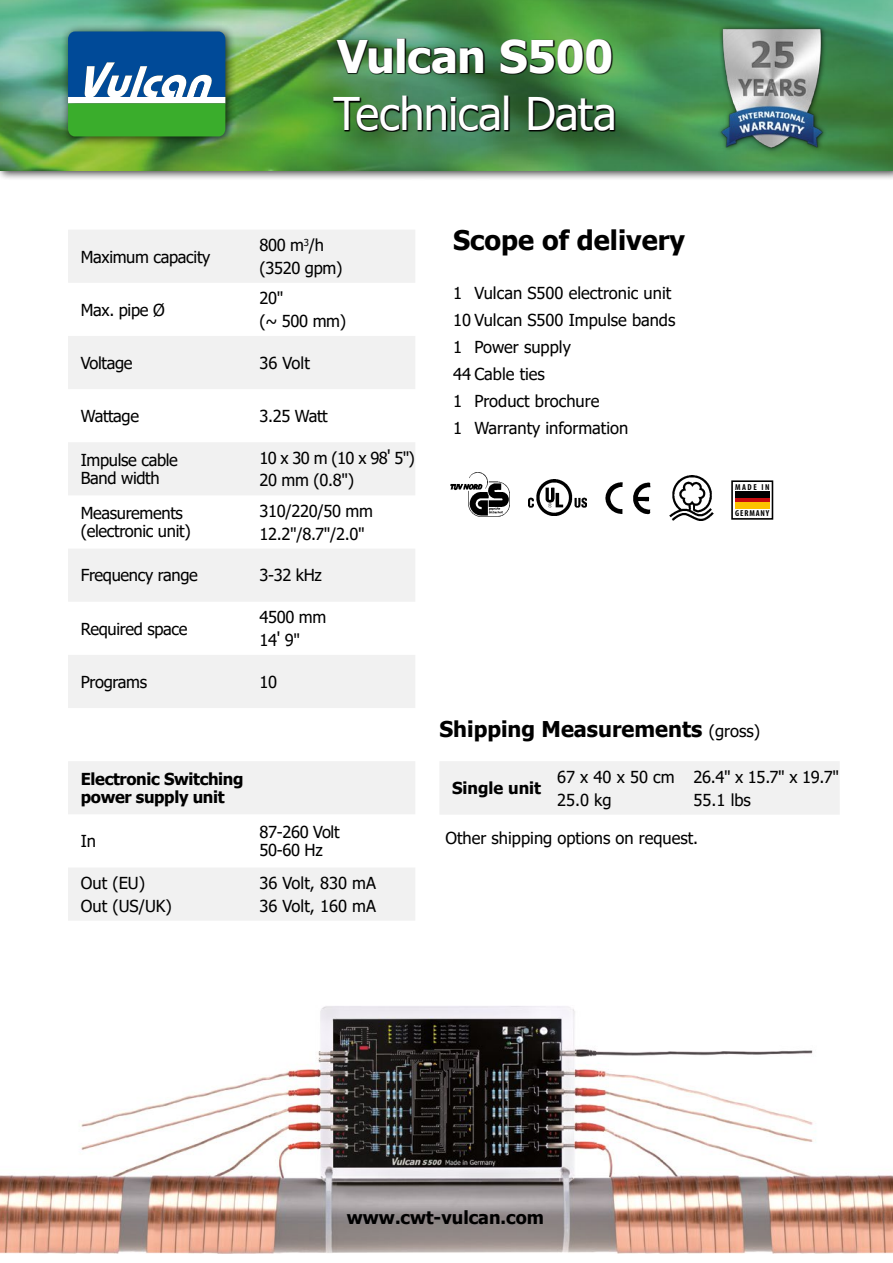
<style>
.page{position:relative;width:893px;height:1263px;background:#fff}
.page>*{position:absolute;margin:0;border:0;box-sizing:border-box;transform-origin:0 0}
.t1{font:45px "Tahoma";letter-spacing:-.02em;color:#fff}
.t2{font:700 45px "Tahoma";letter-spacing:-.01em;color:#fff}
.t3{font:700 27px "Tahoma";color:#000}
.t4{font:700 21.75px "Tahoma";color:#000}
.t5{font:700 18px "Tahoma";color:#000}
.t6{font:16.5px/22.5px "Tahoma";letter-spacing:-.02em;color:#000}
.t7{font:16.5px/27px "Tahoma";color:#000}
.t8{font:700 16.5px/18px "Tahoma";letter-spacing:-.02em;color:#000}
.t9{font:16.5px/22.5px "Tahoma";letter-spacing:-.04em;color:#000}
.t10{font:700 16.5px "Tahoma";color:#000}
.t11{font:700 condensed 8.7px "Myriad Pro";letter-spacing:.1em;color:#000}
.s1{font-weight:400;font-size:16.5px}
</style>
<div class="page">
<div style="left:0;top:0;width:893px;height:181px;background:#000;opacity:.75"></div>
<img style="left:0;top:0;width:893px;height:170px">
<div style="left:60px;top:24px;width:176px;height:123px;background:#000;opacity:.75"></div>
<svg style="left:68px;top:32px;width:157px;height:104px"></svg>
<img style="left:699px;top:20px;width:141px;height:139px">
<svg style="left:333px;top:38px;width:283px;height:94px;background:#2b5531"></svg>
<svg style="left:68px;top:230px;width:347px;height:690px;fill:#f1f1f1"></svg>
<div style="left:440px;top:761px;width:400px;height:54px;background:#f1f1f1"></div>
<img style="left:605px;top:482px;width:46px;height:33px">
<img style="left:528px;top:479px;width:59px;height:36px">
<svg style="left:731px;top:480px;width:43px;height:40px"></svg>
<div style="left:735px;top:497px;width:34px;height:5px;background:#c90c0f"></div>
<div style="left:735px;top:491px;width:34px;height:7px;background:#000"></div>
<div style="left:735px;top:502px;width:34px;height:7px;background:#fdc300"></div>
<img style="left:670px;top:476px;width:43px;height:44px">
<img style="left:450px;top:472px;width:60px;height:45px">
<img style="left:0;top:1006px;width:893px;height:247px">
<h1 class="t2" style="left:337px;top:25px;width:277px">Vulcan S500</h1>
<h1 class="t1" style="left:334px;top:83px;width:285px">Technical Data</h1>
<p class="t6" style="left:81px;top:246px;width:131px">Maximum capacity</p>
<p class="t6" style="left:259px;top:235px;width:84px">800 m<sup>3</sup>/h (3520 gpm)</p>
<p class="t6" style="left:81px;top:299px;width:85px">Max. pipe Ø</p>
<p class="t6" style="left:259px;top:288px;width:88px">20"<br>(~ 500 mm)</p>
<p class="t6" style="left:81px;top:352px;width:53px">Voltage</p>
<p class="t6" style="left:259px;top:352px;width:52px">36 Volt</p>
<p class="t6" style="left:81px;top:406px;width:60px">Wattage</p>
<p class="t6" style="left:259px;top:406px;width:70px">3.25 Watt</p>
<p class="t6" style="left:81px;top:452px;width:99px;line-height:18px">Impulse cable<br>Band width</p>
<p class="t9" style="left:259px;top:448px;width:157px">10 x 30 m (10 x 98ꞌ 5")<br>20 mm (0.8")</p>
<p class="t6" style="left:81px;top:505px;width:111px;line-height:18px">Measurements (electronic unit)</p>
<p class="t6" style="left:259px;top:501px;width:115px">310/220/50 mm<br>12.2"/8.7"/2.0"</p>
<p class="t6" style="left:81px;top:565px;width:119px">Frequency range</p>
<p class="t6" style="left:259px;top:565px;width:64px">3-32 kHz</p>
<p class="t6" style="left:81px;top:618px;width:108px">Required space</p>
<p class="t6" style="left:259px;top:607px;width:68px">4500 mm<br>14ꞌ 9"</p>
<p class="t6" style="left:81px;top:671px;width:68px">Programs</p>
<p class="t6" style="left:259px;top:671px;width:19px">10</p>
<h2 class="t3" style="left:453px;top:221px;width:234px">Scope of delivery</h2>
<p class="t7" style="left:453px;top:280px;width:224px">1 Vulcan S500 electronic unit<br>10 Vulcan S500 Impulse bands<br>1 Power supply<br>44 Cable ties<br>1 Product brochure<br>1 Warranty information</p>
<p class="t11" style="left:735px;top:481px;width:36px">MADE IN</p>
<p class="t11" style="left:735px;top:508px;width:36px">GERMANY</p>
<p class="t8" style="left:81px;top:771px;width:164px">Electronic Switching power supply unit</p>
<p class="t6" style="left:81px;top:831px;width:17px">In</p>
<p class="t6" style="left:259px;top:824px;width:82px;line-height:18px">87-260 Volt<br>50-60 Hz</p>
<p class="t7" style="left:81px;top:873px;width:93px;line-height:22.5px">Out (EU)<br>Out (US/UK)</p>
<p class="t7" style="left:259px;top:873px;width:118px;line-height:22.5px">36 Volt, 830 mA<br>36 Volt, 160 mA</p>
<h3 class="t4" style="left:439px;top:714px;width:322px">Shipping Measurements <span class="s1">(gross)</span></h3>
<p class="t10" style="left:452px;top:777px;width:90px">Single unit</p>
<p class="t7" style="left:557px;top:767px;width:119px;line-height:22.5px">67 x 40 x 50 cm<br>25.0 kg</p>
<p class="t6" style="left:693px;top:767px;width:147px">26.4" x 15.7" x 19.7"<br>55.1 lbs</p>
<p class="t7" style="left:445px;top:825px;width:254px">Other shipping options on request.</p>
<p class="t5" style="left:347px;top:1204px;width:199px">www.cwt-vulcan.com</p>
</div>
